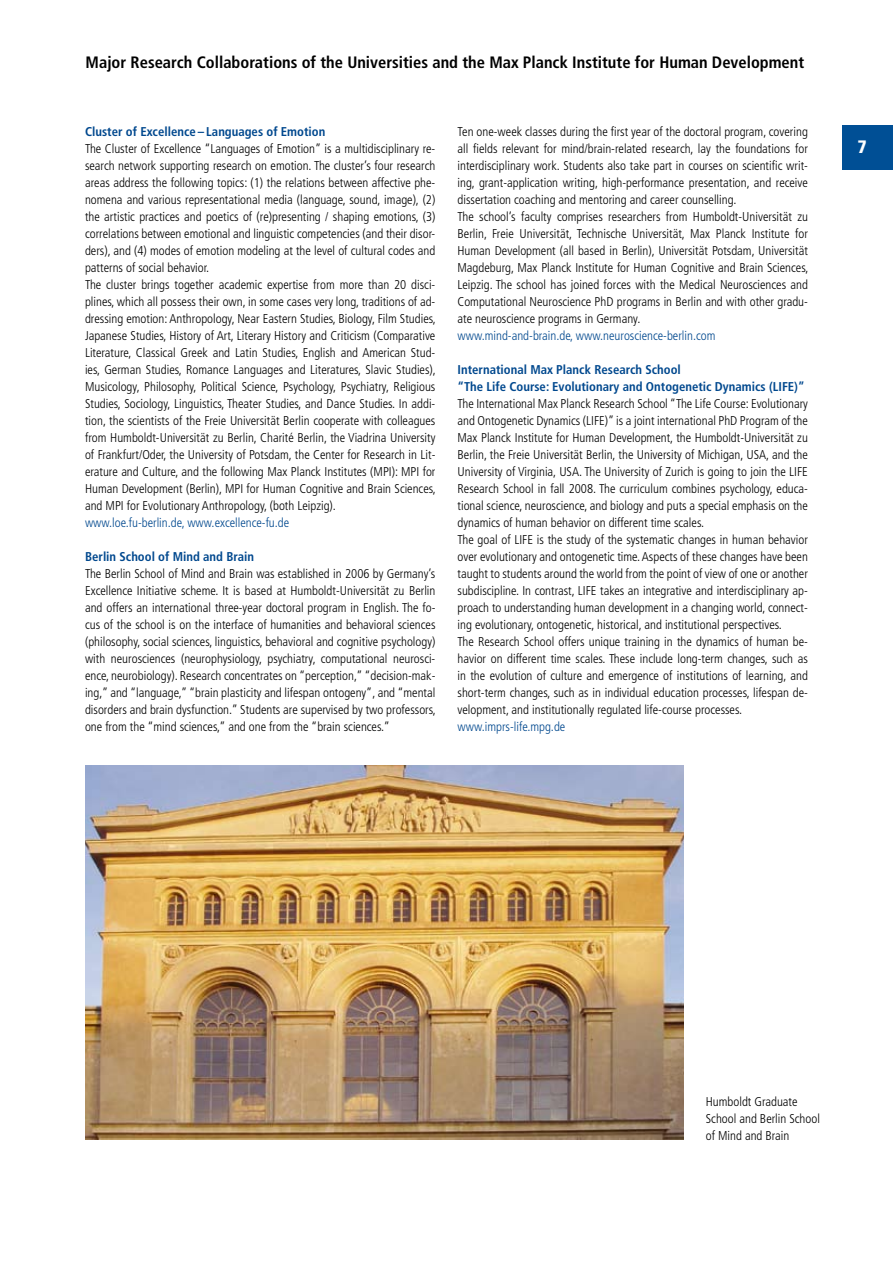
<style>
.page{position:relative;width:893px;height:1263px;background:#fff}
.page>*{position:absolute;margin:0;border:0;box-sizing:border-box;transform-origin:0 0}
.t1{font:900 condensed 18px "Frutiger";color:#fff}
.t2{font:700 condensed 16.5px "Frutiger";color:#000}
.t3{font:300 condensed 12.75px/17px "Frutiger";color:#000}
.t4{font:700 condensed 12.75px/17px "Frutiger";color:#00488e}
.t5{font:300 condensed 12.75px "Frutiger";color:#00488e}
</style>
<div class="page">
<div style="left:843px;top:126px;width:50px;height:44px;background:#004f95"></div>
<img style="left:85px;top:765px;width:599px;height:375px">
<p class="t2" style="left:86px;top:53px;width:720px">Major Research Collaborations of the Universities and the Max Planck Institute for Human Development</p>
<p class="t4" style="left:85px;top:123px;width:242px">Cluster of Excellence – Languages of Emotion</p>
<p class="t3" style="left:85px;top:140px;width:352px">The Cluster of Excellence “Languages of Emotion” is a multidisciplinary re&shy;search network supporting research on emotion. The cluster’s four research areas address the following topics: (1) the relations between affective phe&shy;nomena and various representational media (language, sound, image), (2) the artistic practices and poetics of (re)presenting / shaping emotions, (3) correlations between emotional and linguistic competencies (and their disor&shy;ders), and (4) modes of emotion modeling at the level of cultural codes and patterns of social behavior.<br>The cluster brings together academic expertise from more than 20 disci&shy;plines, which all possess their own, in some cases very long, traditions of ad&shy;dressing emotion: Anthropology, Near Eastern Studies, Biology, Film Studies, Japanese Studies, History of Art, Literary History and Criticism (Comparative Literature, Classical Greek and Latin Studies, English and American Stud&shy;ies, German Studies, Romance Languages and Literatures, Slavic Studies), Musicology, Philosophy, Political Science, Psychology, Psychiatry, Religious Studies, Sociology, Linguistics, Theater Studies, and Dance Studies. In addi&shy;tion, the scientists of the Freie Universität Berlin cooperate with colleagues from Humboldt-Universität zu Berlin, Charité Berlin, the Viadrina University of Frankfurt/Oder, the University of Potsdam, the Center for Research in Lit&shy;erature and Culture, and the following Max Planck Institutes (MPI): MPI for Human Development (Berlin), MPI for Human Cognitive and Brain Sciences, and MPI for Evolutionary Anthropology, (both Leipzig).</p>
<p class="t5" style="left:85px;top:516px;width:206px">www.loe.fu-berlin.de, www.excellence-fu.de</p>
<p class="t4" style="left:85px;top:548px;width:171px">Berlin School of Mind and Brain</p>
<p class="t3" style="left:85px;top:566px;width:352px;text-align:justify">The Berlin School of Mind and Brain was established in 2006 by Germany’s Excellence Initiative scheme. It is based at Humboldt-Universität zu Berlin and offers an international three-year doctoral program in English. The fo&shy;cus of the school is on the interface of humanities and behavioral sciences (philosophy, social sciences, linguistics, behavioral and cognitive psychology) with neurosciences (neurophysiology, psychiatry, computational neurosci&shy;ence, neurobiology). Research concentrates on “perception,” “decision-mak&shy;ing,” and “language,” “brain plasticity and lifespan ontogeny”, and “mental disorders and brain dysfunction.” Students are supervised by two professors, one from the “mind sciences,” and one from the “brain sciences.”</p>
<p class="t3" style="left:458px;top:123px;width:352px">Ten one-week classes during the first year of the doctoral program, covering all fields relevant for mind/brain-related research, lay the foundations for interdisciplinary work. Students also take part in courses on scientific writ&shy;ing, grant-application writing, high-performance presentation, and receive dissertation coaching and mentoring and career counselling.<br>The school’s faculty comprises researchers from Humboldt-Universität zu Berlin, Freie Universität, Technische Universität, Max Planck Institute for Human Development (all based in Berlin), Universität Potsdam, Universität Magdeburg, Max Planck Institute for Human Cognitive and Brain Sciences, Leipzig. The school has joined forces with the Medical Neurosciences and Computational Neuroscience PhD programs in Berlin and with other gradu&shy;ate neuroscience programs in Germany.</p>
<p class="t5" style="left:458px;top:329px;width:259px">www.mind-and-brain.de, www.neuroscience-berlin.com</p>
<p class="t4" style="left:458px;top:361px;width:349px">International Max Planck Research School<br>“The Life Course: Evolutionary and Ontogenetic Dynamics (LIFE)”</p>
<p class="t3" style="left:458px;top:396px;width:352px">The International Max Planck Research School “The Life Course: Evolutionary and Ontogenetic Dynamics (LIFE)” is a joint international PhD Program of the Max Planck Institute for Human Development, the Humboldt-Universität zu Berlin, the Freie Universität Berlin, the University of Michigan, USA, and the University of Virginia, USA. The University of Zurich is going to join the LIFE Research School in fall 2008. The curriculum combines psychology, educa&shy;tional science, neuroscience, and biology and puts a special emphasis on the dynamics of human behavior on different time scales.<br>The goal of LIFE is the study of the systematic changes in human behavior over evolutionary and ontogenetic time. Aspects of these changes have been taught to students around the world from the point of view of one or another subdiscipline. In contrast, LIFE takes an integrative and interdisciplinary ap&shy;proach to understanding human development in a changing world, connect&shy;ing evolutionary, ontogenetic, historical, and institutional perspectives.<br>The Research School offers unique training in the dynamics of human be&shy;havior on different time scales. These include long-term changes, such as in the evolution of culture and emergence of institutions of learning, and short-term changes, such as in individual education processes, lifespan de&shy;velopment, and institutionally regulated life-course processes.</p>
<p class="t5" style="left:458px;top:720px;width:109px">www.imprs-life.mpg.de</p>
<h1 class="t1" style="left:857px;top:136px;width:11px">7</h1>
<p class="t3" style="left:706px;top:1093px;width:116px">Humboldt Graduate<br>School and Berlin School of Mind and Brain</p>
</div>
